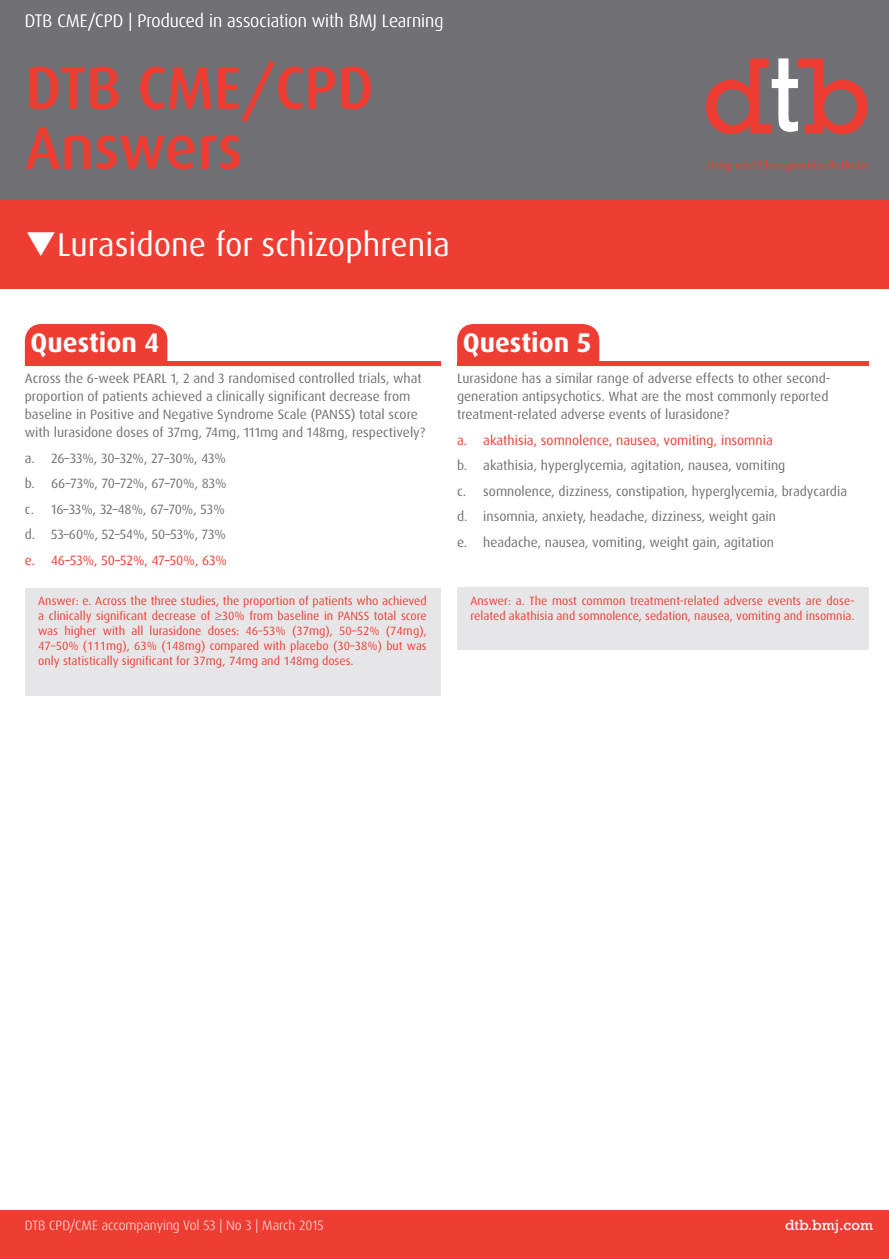
<style>
.page{position:relative;width:889px;height:1259px;background:#fff}
.page>*{position:absolute;margin:0;border:0;box-sizing:border-box;transform-origin:0 0}
.t1{font:500 60px/60px "Dax";color:#ee3e34}
.t2{font:33px "Dax Pro";color:#fff}
.t3{font:700 27px "Dax";color:#fff}
.t4{font:300 18px "Dax Pro";color:#fff}
.t5{font:15px "Rockwell";color:#fff}
.t6{font:13.5px/25.5px "Dax Pro";color:#717074}
.t7{font:13.5px "Dax Pro";color:#ee3e34}
.t8{font:300 13.5px "Dax Pro";color:#fff}
.t9{font:12px/15px "Dax";color:#ee3e34}
</style>
<div class="page">
<div style="left:0;top:1210px;width:889px;height:49px;background:#ee3e34"></div>
<div style="left:0;top:0;width:889px;height:200px;background:#717074"></div>
<svg style="left:706px;top:58px;width:161px;height:76px"></svg>
<svg style="left:706px;top:161px;width:161px;height:10px"></svg>
<div style="left:0;top:200px;width:889px;height:89px;background:#ee3e34"></div>
<div style="left:457px;top:588px;width:411px;height:62px;background:#e6e6e8"></div>
<div style="left:457px;top:324px;width:142px;height:37px;background:#ee3e34"></div>
<div style="left:457px;top:361px;width:411px;height:5px;background:#ee3e34"></div>
<div style="left:25px;top:324px;width:142px;height:37px;background:#ee3e34"></div>
<div style="left:25px;top:361px;width:415px;height:5px;background:#ee3e34"></div>
<div style="left:25px;top:588px;width:415px;height:107px;background:#e6e6e8"></div>
<h3 class="t4" style="left:25px;top:10px;width:420px">DTB CME/CPD | Produced in association with BMJ Learning</h3>
<h1 class="t1" style="left:25px;top:58px;width:350px">DTB CME/CPD<br>Answers</h1>
<h2 class="t2" style="left:25px;top:223px;width:426px">❑Lurasidone for schizophrenia</h2>
<h3 class="t3" style="left:31px;top:327px;width:130px">Question 4</h3>
<p class="t6" style="left:25px;top:369px;width:402px;line-height:18px">Across the 6-week PEARL 1, 2 and 3 randomised controlled trials, what proportion of patients achieved a clinically significant decrease from baseline in Positive and Negative Syndrome Scale (PANSS) total score with lurasidone doses of 37mg, 74mg, 111mg and 148mg, respectively?</p>
<p class="t6" style="left:25px;top:445px;width:203px">a. 26–33%, 30–32%, 27–30%, 43% b. 66–73%, 70–72%, 67–70%, 83% c. 16–33%, 32–48%, 67–70%, 53% d. 53–60%, 52–54%, 50–53%, 73%</p>
<p class="t7" style="left:25px;top:551px;width:204px">e. 46–53%, 50–52%, 47–50%, 63%</p>
<p class="t9" style="left:38px;top:594px;width:390px;text-align:justify">Answer: e. Across the three studies, the proportion of patients who achieved a clinically significant decrease of ≥30% from baseline in PANSS total score was higher with all lurasidone doses: 46–53% (37mg), 50–52% (74mg), 47–50% (111mg), 63% (148mg) compared with placebo (30–38%) but was only statistically significant for 37mg, 74mg and 148mg doses.</p>
<h3 class="t3" style="left:463px;top:327px;width:130px">Question 5</h3>
<p class="t6" style="left:457px;top:369px;width:375px;line-height:18px">Lurasidone has a similar range of adverse effects to other second&shy;generation antipsychotics. What are the most commonly reported treatment-related adverse events of lurasidone?</p>
<p class="t7" style="left:457px;top:431px;width:317px">a. akathisia, somnolence, nausea, vomiting, insomnia</p>
<p class="t6" style="left:457px;top:453px;width:391px">b. akathisia, hyperglycemia, agitation, nausea, vomiting<br>c. somnolence, dizziness, constipation, hyperglycemia, bradycardia d. insomnia, anxiety, headache, dizziness, weight gain<br>e. headache, nausea, vomiting, weight gain, agitation</p>
<p class="t9" style="left:470px;top:594px;width:385px">Answer: a. The most common treatment-related adverse events are dose&shy;related akathisia and somnolence, sedation, nausea, vomiting and insomnia.</p>
<p class="t8" style="left:25px;top:1217px;width:300px">DTB CPD/CME accompanying Vol 53 | No 3 | March 2015</p>
<p class="t5" style="left:785px;top:1216px;width:89px">dtb.bmj.com</p>
</div>
